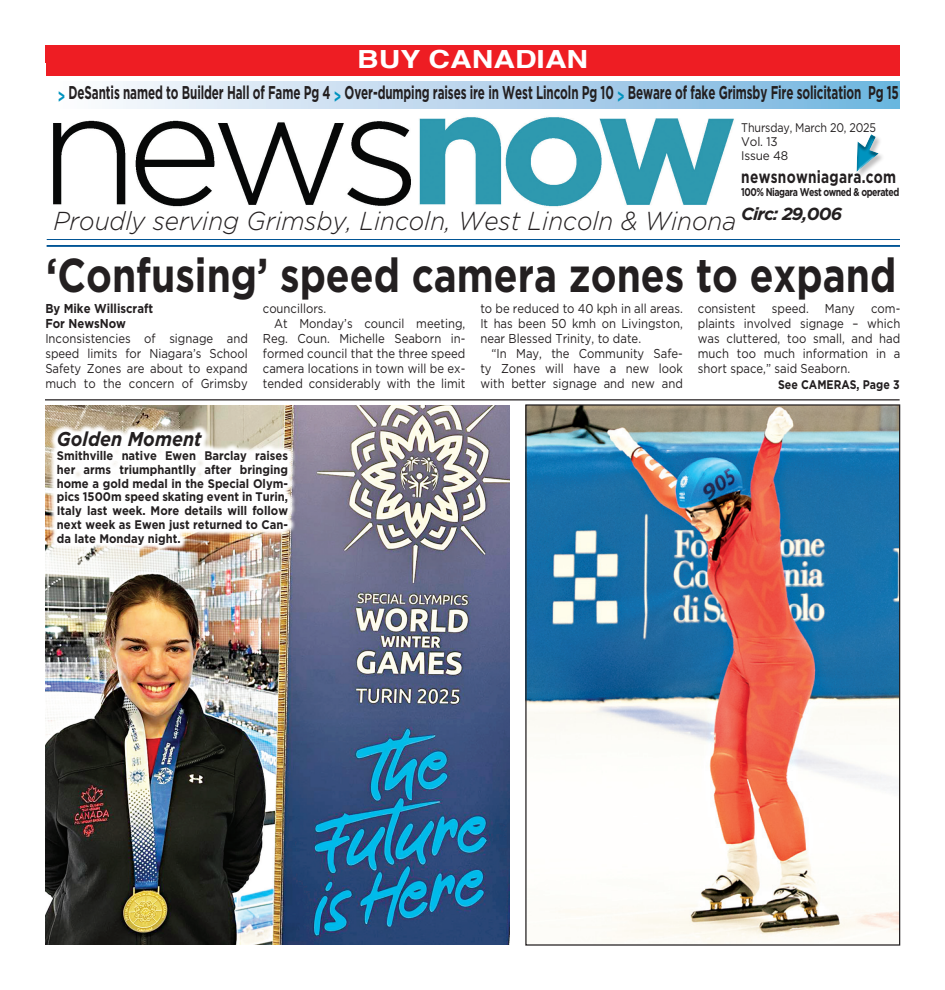
<style>
.page{position:relative;width:945px;height:990px;background:#fff}
.page>*{position:absolute;margin:0;border:0;box-sizing:border-box;transform-origin:0 0}
.t1{font:700 47.5px "Gotham";color:#231f20;scale:.82 1}
.t2{font:italic 300 26px "Gotham";color:#231f20;scale:.94 1}
.t3{font:700 25px "Helvetica";color:#fff;scale:1.2 1}
.t4{font:italic 700 20px "Gotham";color:#231f20;scale:.9 1}
.t5{font:700 18.5px "Gotham";letter-spacing:-.01em;color:#231f20;scale:.63 1}
.t6{font:700 17.5px "Gotham";letter-spacing:.02em;color:#231f20;scale:.78 1}
.t7{font:italic 700 17.5px "Gotham";letter-spacing:-.05em;color:#231f20}
.t8{font:12.88px/15px "Gotham";color:#231f20;text-align:justify;scale:.88 1}
.t9{font:700 12.88px/15px "Gotham";color:#231f20;scale:.88 1}
.t10{font:700 12.5px/13.8px "Gotham";color:#231f20;text-align:justify;scale:.9 1}
.t11{font:12.5px/14px "Gotham";letter-spacing:-.015em;color:#231f20;scale:.86 1}
.t12{font:700 12.5px "Gotham";color:#231f20;scale:.85 1}
.t13{font:700 11.25px "Gotham";letter-spacing:-.05em;color:#231f20;scale:.78 1}
.s1{color:#0093bf}
</style>
<div class="page">
<hr style="left:47px;top:239px;width:853px;height:1px;background:#005495">
<hr style="left:47px;top:245px;width:853px;height:2px;background:#005495">
<img style="left:53px;top:117px;width:681px;height:90px">
<svg style="left:856px;top:134px;width:26px;height:42px"></svg>
<div style="left:56px;top:82px;width:844px;height:26px;background:linear-gradient(to right,#fefafd,#71b3de)"></div>
<div style="left:45px;top:45px;width:855px;height:17px;background:#ee1d23"></div>
<div style="left:46px;top:50px;width:854px;height:26px;background:#ee1d23"></div>
<img style="left:45px;top:405px;width:464px;height:540px">
<svg style="left:49px;top:423px;width:247px;height:130px"></svg>
<img style="left:527px;top:406px;width:371px;height:538px">
<hr style="left:45px;top:399px;width:855px;height:1px;background:#231f20">
<h3 class="t3" style="left:357px;top:39px;width:194px">BUY CANADIAN</h3>
<h3 class="t5" style="left:58px;top:82px;width:1337px"><span class="s1">&gt;</span> DeSantis named to Builder Hall of Fame Pg 4 <span class="s1">&gt;</span> Over-dumping raises ire in West Lincoln Pg 10 <span class="s1">&gt;</span> Beware of fake Grimsby Fire solicitation Pg 15</h3>
<p class="t11" style="left:741px;top:120px;width:158px">Thursday, March 20, 2025<br>Vol. 13<br>Issue 48</p>
<h3 class="t6" style="left:741px;top:166px;width:200px">newsnowniagara.com</h3>
<p class="t13" style="left:741px;top:186px;width:204px">100% Niagara West owned &amp; operated</p>
<h3 class="t7" style="left:741px;top:204px;width:102px">Circ: 29,006</h3>
<h2 class="t2" style="left:53px;top:207px;width:728px">Proudly serving Grimsby, Lincoln, West Lincoln &amp; Winona</h2>
<h1 class="t1" style="left:46px;top:248px;width:1038px">‘Confusing’ speed camera zones to expand</h1>
<p class="t9" style="left:45px;top:301px;width:124px">By Mike Williscraft<br>For NewsNow</p>
<p class="t8" style="left:45px;top:331px;width:232px">Inconsistencies of signage and speed limits for Niagara’s School Safety Zones are about to expand much to the concern of Grimsby</p>
<p class="t8" style="left:263px;top:301px;width:74px">councillors.</p>
<p class="t8" style="left:274px;top:316px;width:219px">At Monday’s council meeting,</p>
<p class="t8" style="left:263px;top:331px;width:232px">Reg. Coun. Michelle Seaborn in-</p>
<p class="t8" style="left:263px;top:346px;width:232px">formed council that the three speed</p>
<p class="t8" style="left:263px;top:361px;width:232px">camera locations in town will be ex-</p>
<p class="t8" style="left:263px;top:376px;width:232px">tended considerably with the limit</p>
<p class="t8" style="left:480px;top:301px;width:232px">to be reduced to 40 kph in all areas.<br>It has been 50 kmh on Livingston, near Blessed Trinity, to date.</p>
<p class="t8" style="left:480px;top:346px;width:232px;text-indent:11px">“In May, the Community Safe&shy;ty Zones will have a new look with better signage and new and</p>
<p class="t8" style="left:698px;top:301px;width:67px">consistent</p>
<p class="t8" style="left:772px;top:301px;width:43px">speed.</p>
<p class="t8" style="left:825px;top:301px;width:36px">Many</p>
<p class="t8" style="left:698px;top:301px;width:232px;text-indent:173px">com&shy;plaints involved signage – which was cluttered, too small, and had much too much information in a short space,” said Seaborn.</p>
<p class="t12" style="left:778px;top:377px;width:144px">See CAMERAS, Page 3</p>
<h3 class="t4" style="left:57px;top:428px;width:162px">Golden Moment</h3>
<p class="t10" style="left:57px;top:448px;width:258px">Smithville native Ewen Barclay raises her arms triumphantlly after bringing home a gold medal in the Special Olym&shy;pics 1500m speed skating event in Turin, Italy last week. More details will follow next week as Ewen just returned to Can&shy;da late Monday night.</p>
</div>
